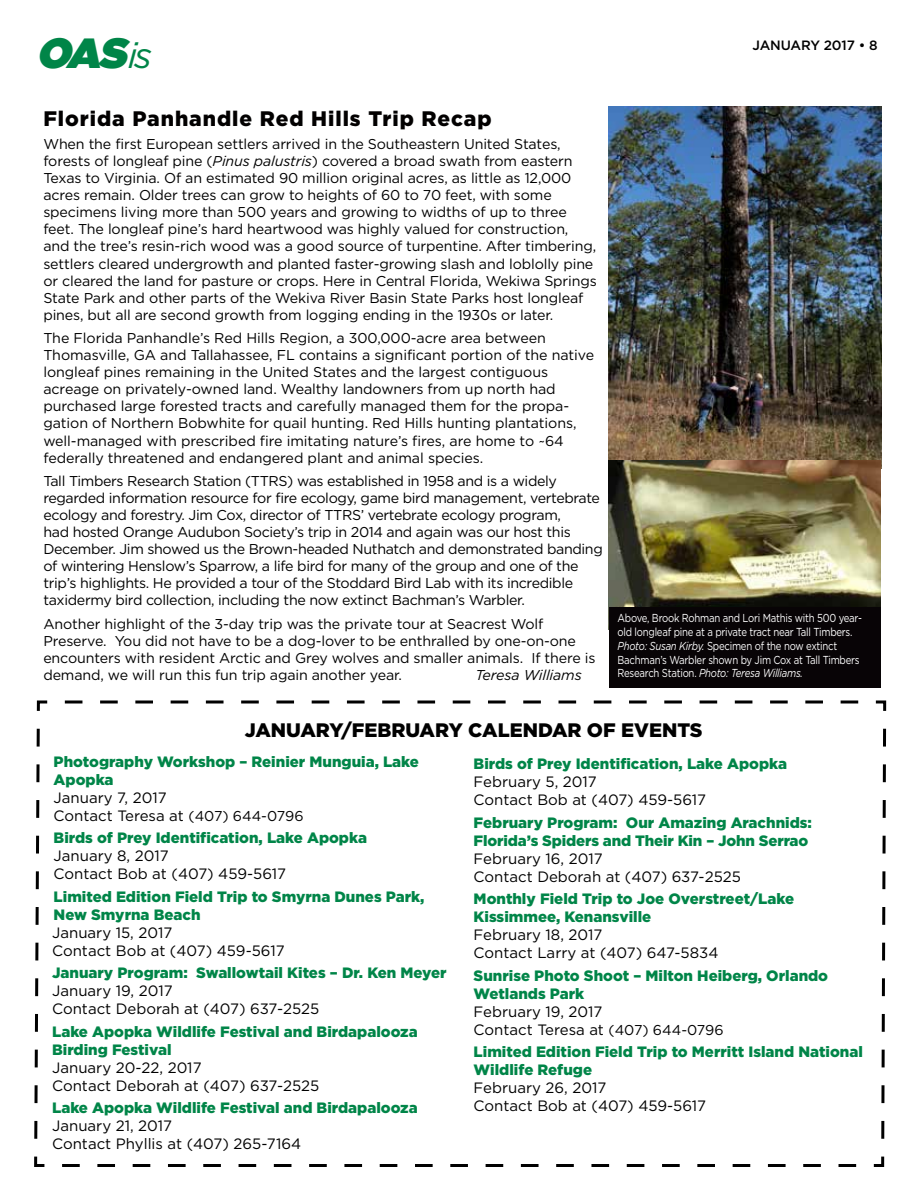
<style>
.page{position:relative;width:918px;height:1188px;background:#fff}
.page>*{position:absolute;margin:0;border:0;box-sizing:border-box;transform-origin:0 0}
.t1{font:italic 42px "Gotham Ultra";color:#008548}
.t2{font:900 21px "Gotham";letter-spacing:.045em;color:#020000}
.t3{font:900 19.5px "Gotham";color:#000}
.t4{font:900 15px/18px "Gotham";color:#008548}
.t5{font:15px/18px "Gotham";color:#000}
.t6{font:14.25px/17.1px "Gotham";letter-spacing:-.01em;color:#000}
.t7{font:italic 14.25px "Gotham";letter-spacing:-.01em;color:#000}
.t8{font:500 13.5px "Gotham";letter-spacing:-.01em;color:#000}
.t9{font:11.55px/13.8px "Gotham";letter-spacing:-.025em;color:#fff;scale:.83 1}
.s1{font-family:"Gotham";font-size:36px}
.s2{font-style:italic}
.s3{font-size:14.25px}
</style>
<div class="page">
<svg style="left:34px;top:700px;width:853px;height:467px"></svg>
<img style="left:609px;top:106px;width:273px;height:363px">
<img style="left:609px;top:461px;width:271px;height:147px">
<div style="left:609px;top:608px;width:271px;height:80px;background:#080406"></div>
<h1 class="t1" style="left:36px;top:28px;width:117px">OAS<span class="s1">i s</span></h1>
<p class="t8" style="left:753px;top:37px;width:126px">JANUARY 2017 • 8</p>
<h2 class="t2" style="left:43px;top:106px;width:450px">Florida Panhandle Red Hills Trip Recap</h2>
<p class="t6" style="left:43px;top:135px;width:555px">When the first European settlers arrived in the Southeastern United States, forests of longleaf pine (<span class="s2">Pinus palustris</span>) covered a broad swath from eastern Texas to Virginia. Of an estimated 90 million original acres, as little as 12,000 acres remain. Older trees can grow to heights of 60 to 70 feet, with some specimens living more than 500 years and growing to widths of up to three feet. The longleaf pine’s hard heartwood was highly valued for construction, and the tree’s resin-rich wood was a good source of turpentine. After timbering, settlers cleared undergrowth and planted faster-growing slash and loblolly pine or cleared the land for pasture or crops. Here in Central Florida, Wekiwa Springs State Park and other parts of the Wekiva River Basin State Parks host longleaf pines, but all are second growth from logging ending in the 1930s or later.</p>
<p class="t6" style="left:43px;top:329px;width:552px">The Florida Panhandle’s Red Hills Region, a 300,000-acre area between Thomasville, GA and Tallahassee, FL contains a significant portion of the native longleaf pines remaining in the United States and the largest contiguous acreage on privately-owned land. Wealthy landowners from up north had purchased large forested tracts and carefully managed them for the propa&shy;gation of Northern Bobwhite for quail hunting. Red Hills hunting plantations, well-managed with prescribed fire imitating nature’s fires, are home to ~64 federally threatened and endangered plant and animal species.</p>
<p class="t6" style="left:43px;top:472px;width:561px">Tall Timbers Research Station (TTRS) was established in 1958 and is a widely regarded information resource for fire ecology, game bird management, vertebrate ecology and forestry. Jim Cox, director of TTRS’ vertebrate ecology program,<br>had hosted Orange Audubon Society’s trip in 2014 and again was our host this December. Jim showed us the Brown-headed Nuthatch and demonstrated banding of wintering Henslow’s Sparrow, a life bird for many of the group and one of the trip’s highlights. He provided a tour of the Stoddard Bird Lab with its incredible taxidermy bird collection, including the now extinct Bachman’s Warbler.</p>
<p class="t6" style="left:43px;top:615px;width:554px">Another highlight of the 3-day trip was the private tour at Seacrest Wolf Preserve. You did not have to be a dog-lover to be enthralled by one-on-one encounters with resident Arctic and Grey wolves and smaller animals. If there is demand, we will run this fun trip again another year.</p>
<p class="t7" style="left:475px;top:667px;width:108px">Teresa Williams</p>
<p class="t9" style="left:618px;top:611px;width:296px">Above, Brook Rohman and Lori Mathis with 500 year&shy;old longleaf pine at a private tract near Tall Timbers.<br><span class="s2">Photo: Susan Kirby.</span> Specimen of the now extinct Bachman’s Warbler shown by Jim Cox at Tall Timbers Research Station. <span class="s2">Photo: Teresa Williams.</span></p>
<h3 class="t3" style="left:245px;top:719px;width:459px">JANUARY/FEBRUARY CALENDAR OF EVENTS</h3>
<p class="t4" style="left:54px;top:752px;width:367px">Photography Workshop – Reinier Munguia, Lake<br>Apopka</p>
<p class="t5" style="left:54px;top:788px;width:251px">January 7, 2017<br>Contact Teresa at <span class="s3">(407) 644-0796</span></p>
<p class="t4" style="left:54px;top:829px;width:315px">Birds of Prey Identification, Lake Apopka</p>
<p class="t5" style="left:54px;top:847px;width:234px">January 8, 2017<br>Contact Bob at (407) 459-5617</p>
<p class="t4" style="left:54px;top:887px;width:372px">Limited Edition Field Trip to Smyrna Dunes Park,<br>New Smyrna Beach</p>
<p class="t5" style="left:52px;top:923px;width:234px">January 15, 2017<br>Contact Bob at (407) 459-5617</p>
<p class="t4" style="left:52px;top:964px;width:396px">January Program: Swallowtail Kites – Dr. Ken Meyer</p>
<p class="t5" style="left:52px;top:982px;width:269px">January 19, 2017<br>Contact Deborah at (407) 637-2525</p>
<p class="t4" style="left:52px;top:1022px;width:367px">Lake Apopka Wildlife Festival and Birdapalooza<br>Birding Festival</p>
<p class="t5" style="left:52px;top:1058px;width:269px">January 20-22, 2017<br>Contact Deborah at (407) 637-2525</p>
<p class="t4" style="left:52px;top:1099px;width:367px">Lake Apopka Wildlife Festival and Birdapalooza</p>
<p class="t5" style="left:52px;top:1117px;width:251px">January 21, 2017<br>Contact Phyllis at (407) 265-7164</p>
<p class="t4" style="left:474px;top:754px;width:315px">Birds of Prey Identification, Lake Apopka</p>
<p class="t5" style="left:474px;top:773px;width:234px">February 5, 2017<br>Contact Bob at (407) 459-5617</p>
<p class="t4" style="left:474px;top:813px;width:340px">February Program: Our Amazing Arachnids:<br>Florida’s Spiders and Their Kin – John Serrao</p>
<p class="t5" style="left:474px;top:849px;width:269px">February 16, 2017<br>Contact Deborah at (407) 637-2525</p>
<p class="t4" style="left:474px;top:889px;width:322px">Monthly Field Trip to Joe Overstreet/Lake<br>Kissimmee, Kenansville</p>
<p class="t5" style="left:474px;top:926px;width:246px">February 18, 2017<br>Contact Larry at (407) 647-5834</p>
<p class="t4" style="left:474px;top:966px;width:356px">Sunrise Photo Shoot – Milton Heiberg, Orlando<br>Wetlands Park</p>
<p class="t5" style="left:474px;top:1002px;width:251px">February 19, 2017<br>Contact Teresa at <span class="s3">(407) 644-0796</span></p>
<p class="t4" style="left:474px;top:1042px;width:391px">Limited Edition Field Trip to Merritt Island National<br>Wildlife Refuge</p>
<p class="t5" style="left:474px;top:1079px;width:234px">February 26, 2017<br>Contact Bob at (407) 459-5617</p>
</div>
